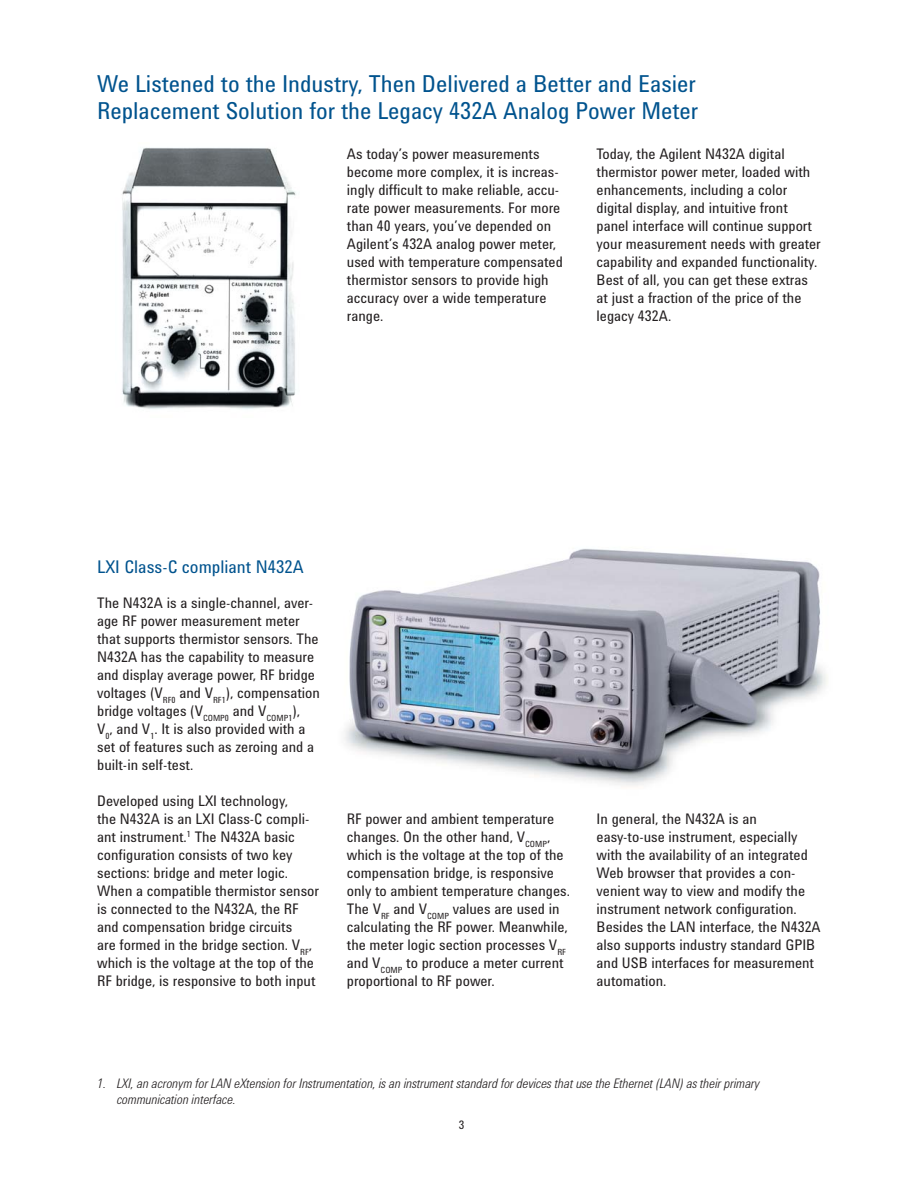
<style>
.page{position:relative;width:918px;height:1188px;background:#fff}
.page>*{position:absolute;margin:0;border:0;box-sizing:border-box;transform-origin:0 0}
.t1{font:24px/27px "Agilent Condensed CFF";color:#00538e}
.t2{font:18px "Agilent Condensed CFF";color:#00538e}
.t3{font:15px/18px "Agilent Condensed CFF";color:#231f20}
.t4{font:italic 300 13.5px/16.5px "Agilent Condensed CFF";color:#231f20}
.t5{font:12px "Agilent Condensed CFF";color:#231f20}
</style>
<div class="page">
<img style="left:122px;top:147px;width:174px;height:262px">
<img style="left:344px;top:548px;width:484px;height:238px">
<h1 class="t1" style="left:97px;top:73px;width:602px">We Listened to the Industry, Then Delivered a Better and Easier<br>Replacement Solution for the Legacy 432A Analog Power Meter</h1>
<p class="t3" style="left:347px;top:147px;width:217px">As today’s power measurements become more complex, it is increas&shy;ingly difficult to make reliable, accu&shy;rate power measurements. For more than 40 years, you’ve depended on<br>Agilent’s 432A analog power meter, used with temperature compensated thermistor sensors to provide high accuracy over a wide temperature range.</p>
<p class="t3" style="left:597px;top:147px;width:226px">Today, the Agilent N432A digital thermistor power meter, loaded with enhancements, including a color digital display, and intuitive front panel interface will continue support your measurement needs with greater capability and expanded functionality.<br>Best of all, you can get these extras at just a fraction of the price of the legacy 432A.</p>
<p class="t2" style="left:97px;top:560px;width:208px">LXI Class-C compliant N432A</p>
<p class="t3" style="left:97px;top:596px;width:224px">The N432A is a single-channel, aver&shy;age RF power measurement meter that supports thermistor sensors. The N432A has the capability to measure and display average power, RF bridge voltages (V<sub>RF0</sub> and V<sub>RF1</sub>), compensation bridge voltages (V<sub>COMP0</sub> and V<sub>COMP1</sub>),<br>V<sub>0</sub>, and V<sub>1</sub>. It is also provided with a set of features such as zeroing and a built-in self-test.</p>
<p class="t3" style="left:97px;top:794px;width:223px">Developed using LXI technology,<br>the N432A is an LXI Class-C compli&shy;ant instrument.<sup>1</sup> The N432A basic configuration consists of two key sections: bridge and meter logic.<br>When a compatible thermistor sensor is connected to the N432A, the RF and compensation bridge circuits<br>are formed in the bridge section. V<sub>RF</sub>, which is the voltage at the top of the RF bridge, is responsive to both input</p>
<p class="t3" style="left:347px;top:811px;width:225px">RF power and ambient temperature changes. On the other hand, V<sub>COMP</sub>, which is the voltage at the top of the compensation bridge, is responsive only to ambient temperature changes.<br>The V<sub>RF</sub> and V<sub>COMP</sub> values are used in calculating the RF power. Meanwhile, the meter logic section processes V<sub>RF </sub>and V<sub>COMP</sub> to produce a meter current proportional to RF power.</p>
<p class="t3" style="left:597px;top:811px;width:226px">In general, the N432A is an easy-to-use instrument, especially with the availability of an integrated<br>Web browser that provides a con&shy;venient way to view and modify the instrument network configuration.<br>Besides the LAN interface, the N432A also supports industry standard GPIB and USB interfaces for measurement automation.</p>
<p class="t4" style="left:117px;top:1076px;width:644px;text-indent:-19px">1. LXI, an acronym for LAN eXtension for Instrumentation, is an instrument standard for devices that use the Ethernet (LAN) as their primary communication interface.</p>
<p class="t5" style="left:459px;top:1120px;width:7px">3</p>
</div>
